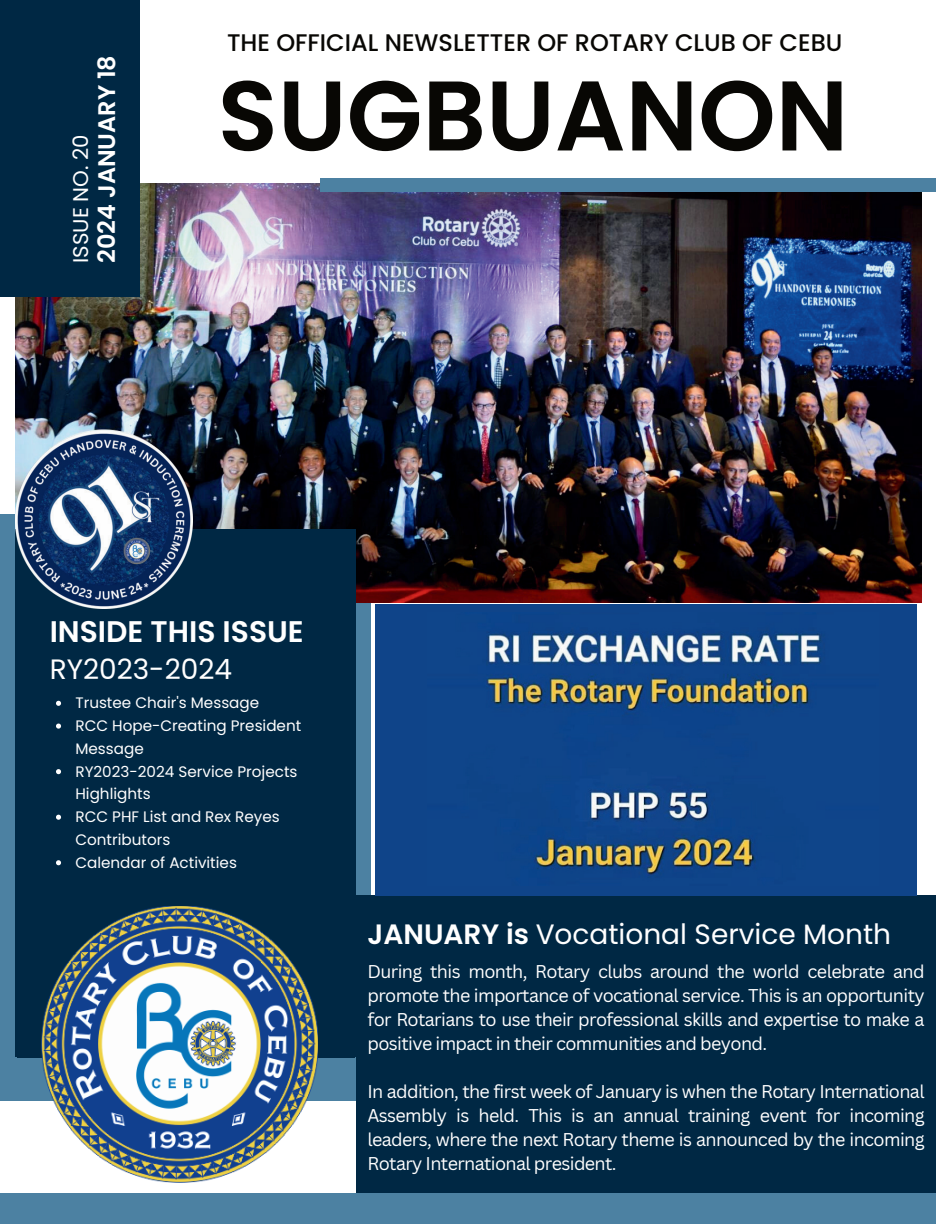
<style>
.page{position:relative;width:936px;height:1224px;background:#fff}
.page>*{position:absolute;margin:0;border:0;box-sizing:border-box;transform-origin:0 0}
.t1{font:600 98.8px "Poppins";color:#080704}
.t2{font:600 29.8px "Poppins";color:#fff}
.t3{font:28px "Poppins";color:#fff}
.t4{font:500 24px "Poppins";color:#080704}
.t5{font:600 24px "Poppins";color:#fff}
.t6{font:21.2px "Poppins";color:#fff}
.t7{font:18px/24px "Canva Sans";letter-spacing:-.035em;color:#fff;text-align:justify}
.t8{font:15.2px/22.8px "Poppins";color:#fff}
.s1{font-weight:600}
</style>
<div class="page">
<div style="left:0;top:514px;width:371px;height:586px;background:#4c81a2"></div>
<img style="left:15px;top:184px;width:906px;height:419px">
<div style="left:320px;top:179px;width:616px;height:13px;background:#4c81a2"></div>
<div style="left:0;top:0;width:139px;height:297px;background:#002844"></div>
<div style="left:356px;top:895px;width:580px;height:299px;background:#002844"></div>
<div style="left:0;top:1194px;width:936px;height:30px;background:#4c81a2"></div>
<div style="left:17px;top:529px;width:338px;height:529px;background:#002844"></div>
<img style="left:15px;top:431px;width:177px;height:177px">
<img style="left:41px;top:907px;width:276px;height:276px">
<div style="left:375px;top:604px;width:542px;height:291px;background:#0f4489"></div>
<img style="left:486px;top:631px;width:336px;height:244px">
<svg style="left:56px;top:701px;width:5px;height:5px"></svg>
<svg style="left:56px;top:724px;width:5px;height:5px"></svg>
<svg style="left:56px;top:769px;width:5px;height:5px"></svg>
<svg style="left:56px;top:815px;width:5px;height:5px"></svg>
<svg style="left:56px;top:860px;width:5px;height:5px"></svg>
<p class="t6" style="left:68px;top:263px;width:130px;rotate:-90deg">ISSUE NO. 20</p>
<h3 class="t5" style="left:93px;top:263px;width:209px;rotate:-90deg">2024 JANUARY 18</h3>
<h3 class="t4" style="left:227px;top:29px;width:617px">THE OFFICIAL NEWSLETTER OF ROTARY CLUB OF CEBU</h3>
<h1 class="t1" style="left:218px;top:59px;width:632px">SUGBUANON</h1>
<h2 class="t2" style="left:50px;top:614px;width:256px">INSIDE THIS ISSUE</h2>
<h3 class="t3" style="left:50px;top:653px;width:184px">RY2023-2024</h3>
<p class="t8" style="left:75px;top:692px;width:227px">Trustee Chair's Message<br>RCC Hope-Creating President<br>Message<br>RY2023-2024 Service Projects<br>Highlights<br>RCC PHF List and Rex Reyes<br>Contributors<br>Calendar of Activities</p>
<h3 class="t3" style="left:368px;top:918px;width:525px"><span class="s1">JANUARY is</span> Vocational Service Month</h3>
<p class="t7" style="left:368px;top:959px;width:559px">During this month, Rotary clubs around the world celebrate and promote the importance of vocational service. This is an opportunity for Rotarians to use their professional skills and expertise to make a positive impact in their communities and beyond.</p>
<p class="t7" style="left:368px;top:1079px;width:559px">In addition, the first week of January is when the Rotary International Assembly is held. This is an annual training event for incoming leaders, where the next Rotary theme is announced by the incoming Rotary International president.</p>
</div>
